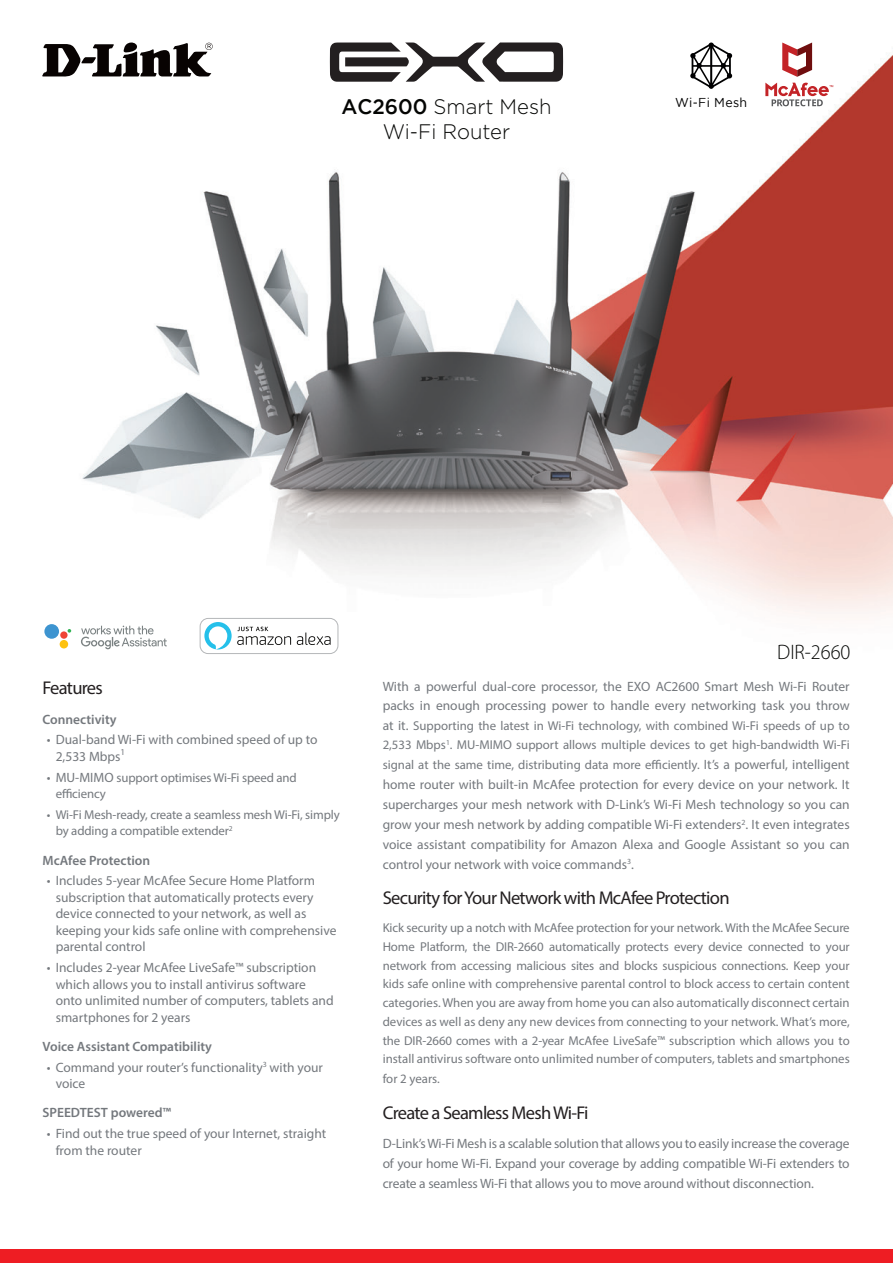
<style>
.page{position:relative;width:893px;height:1263px;background:#fff}
.page>*{position:absolute;margin:0;border:0;box-sizing:border-box;transform-origin:0 0}
.t1{font:300 21px/25.2px "Gotham";color:#040503;text-align:center}
.t2{font:300 21px "Myriad Pro";color:#040503}
.Description_Text{font:18.6px "Myriad Pro";letter-spacing:-.04em;color:#231f20}
.Description_Topic{font:18.6px "Myriad Pro";letter-spacing:-.04em;color:#231f20}
.Features_Title{font:18.6px "Myriad Pro";letter-spacing:-.04em;color:#231f20}
.Description_Text-2{font:13.5px/16.5px "Myriad Pro";color:#74787d}
.Features_Category{font:600 13.5px "Myriad Pro";color:#74787d}
.Description_Text-3{font:12.9px/18.8px "Myriad Pro";color:#74787d}
.t3{font:12.9px "Gotham";letter-spacing:.025em;color:#000001}
.s1{font-weight:500}
.s2{font-size:13.5px}
</style>
<div class="page">
<div style="left:0;top:1249px;width:893px;height:14px;background:#ee1d23"></div>
<img style="left:82px;top:42px;width:811px;height:612px">
<svg style="left:42px;top:43px;width:171px;height:34px"></svg>
<svg style="left:330px;top:42px;width:233px;height:40px"></svg>
<div style="left:200px;top:618px;width:138px;height:35px;background:#fff;border-radius:8px"></div>
<div style="left:200px;top:618px;width:138px;height:36px;border:1px solid #b5b7b9;border-radius:8px"></div>
<svg style="left:297px;top:632px;width:34px;height:13px"></svg>
<svg style="left:204px;top:622px;width:87px;height:27px"></svg>
<div style="left:31px;top:613px;width:149px;height:46px;background:#fff;border-radius:6px"></div>
<svg style="left:81px;top:626px;width:86px;height:23px"></svg>
<svg style="left:68px;top:629px;width:3px;height:4px"></svg>
<div style="left:60px;top:631px;width:8px;height:8px;background:#ef4635;border-radius:50%"></div>
<div style="left:60px;top:640px;width:8px;height:8px;background:#fec210;border-radius:50%"></div>
<div style="left:44px;top:624px;width:15px;height:15px;background:#3d94d0;border-radius:50%"></div>
<svg style="left:765px;top:83px;width:68px;height:23px"></svg>
<svg style="left:782px;top:43px;width:30px;height:34px"></svg>
<svg style="left:690px;top:43px;width:42px;height:46px"></svg>
<p class="t1" style="left:341px;top:94px;width:212px"><span class="s1">AC2600</span> Smart Mesh<br>Wi-Fi Router</p>
<p class="t3" style="left:675px;top:95px;width:73px">Wi-Fi Mesh</p>
<p class="Features_Title" style="left:43px;top:677px;width:62px">Features</p>
<p class="Features_Category" style="left:43px;top:710px;width:76px">Connectivity</p>
<p class="Description_Text-2" style="left:56px;top:731px;width:263px;text-indent:-9px">• Dual-band Wi-Fi with combined speed of up to<br>2,533 Mbps<sup>1</sup></p>
<p class="Description_Text-3" style="left:56px;top:769px;width:243px;line-height:16.5px;text-indent:-9px"><span class="s2">• MU-MIMO</span> support optimises Wi-Fi speed and efficiency</p>
<p class="Description_Text-3" style="left:56px;top:806px;width:286px;line-height:16.5px;text-indent:-9px">• Wi-Fi Mesh-ready, create a seamless mesh Wi-Fi, simply by adding a compatible extender<sup>2</sup></p>
<p class="Features_Category" style="left:43px;top:851px;width:109px">McAfee Protection</p>
<p class="Description_Text-2" style="left:56px;top:872px;width:282px;text-indent:-9px">• Includes 5-year McAfee Secure Home Platform subscription that automatically protects every device connected to your network, as well as keeping your kids safe online with comprehensive parental control</p>
<p class="Description_Text-2" style="left:56px;top:959px;width:280px;text-indent:-9px">• Includes 2-year McAfee LiveSafe™ subscription which allows you to install antivirus software onto unlimited number of computers, tablets and smartphones for 2 years</p>
<p class="Features_Category" style="left:43px;top:1038px;width:171px">Voice Assistant Compatibility</p>
<p class="Description_Text-2" style="left:56px;top:1059px;width:269px;text-indent:-9px">• Command your router’s functionality<sup>3</sup> with your voice</p>
<p class="Features_Category" style="left:43px;top:1104px;width:130px">SPEEDTEST powered™</p>
<p class="Description_Text-2" style="left:56px;top:1125px;width:272px;text-indent:-9px">• Find out the true speed of your Internet, straight from the router</p>
<p class="t2" style="left:777px;top:640px;width:75px">DIR-2660</p>
<p class="Description_Text-2" style="left:383px;top:676px;width:468px;line-height:20px">With a powerful dual-core processor, the EXO AC2600 Smart Mesh Wi-Fi Router packs in enough processing power to handle every networking task you throw</p>
<p class="Description_Text-3" style="left:383px;top:716px;width:469px"><span class="s2">at it.</span> Supporting the latest in Wi-Fi technology, with combined Wi-Fi speeds of up to<br>2,533 Mbps<sup>1</sup>. MU-MIMO support allows multiple devices to get high-bandwidth Wi-Fi</p>
<p class="Description_Text-3" style="left:383px;top:755px;width:469px">signal at the same time, distributing data more efficiently. <span class="s2">It’s a powerful, intelligent</span></p>
<p class="Description_Text-2" style="left:383px;top:774px;width:469px;line-height:20px;text-align:justify">home router with built-in McAfee protection for every device on your network. It supercharges your mesh network with D-Link’s Wi-Fi Mesh technology so you can grow your mesh network by adding compatible Wi-Fi extenders<sup>2</sup>. It even integrates voice assistant compatibility for Amazon Alexa and Google Assistant so you can control your network with voice commands<sup>3</sup>.</p>
<p class="Description_Text" style="left:383px;top:887px;width:348px">Security for Your Network with McAfee Protection</p>
<p class="Description_Text-3" style="left:383px;top:918px;width:469px;text-align:justify">Kick security up a notch with McAfee protection for your network. With the McAfee Secure Home Platform, the DIR-2660 automatically protects every device connected to your network from accessing malicious sites and blocks suspicious connections. Keep your kids safe online with comprehensive parental control to block access to certain content categories. When you are away from home you can also automatically disconnect certain devices as well as deny any new devices from connecting to your network. What’s more, the DIR-2660 comes with a 2-year McAfee LiveSafe™ subscription which allows you to install antivirus software onto unlimited number of computers, tablets and smartphones</p>
<p class="Description_Text-3" style="left:383px;top:1069px;width:59px">for 2 years.</p>
<p class="Description_Topic" style="left:383px;top:1101px;width:207px">Create a Seamless Mesh Wi-Fi</p>
<p class="Description_Text-2" style="left:383px;top:1133px;width:468px;line-height:20px;text-align:justify">D-Link’s Wi-Fi Mesh is a scalable solution that allows you to easily increase the coverage of your home Wi-Fi. Expand your coverage by adding compatible Wi-Fi extenders to create a seamless Wi-Fi that allows you to move around without disconnection.</p>
</div>
